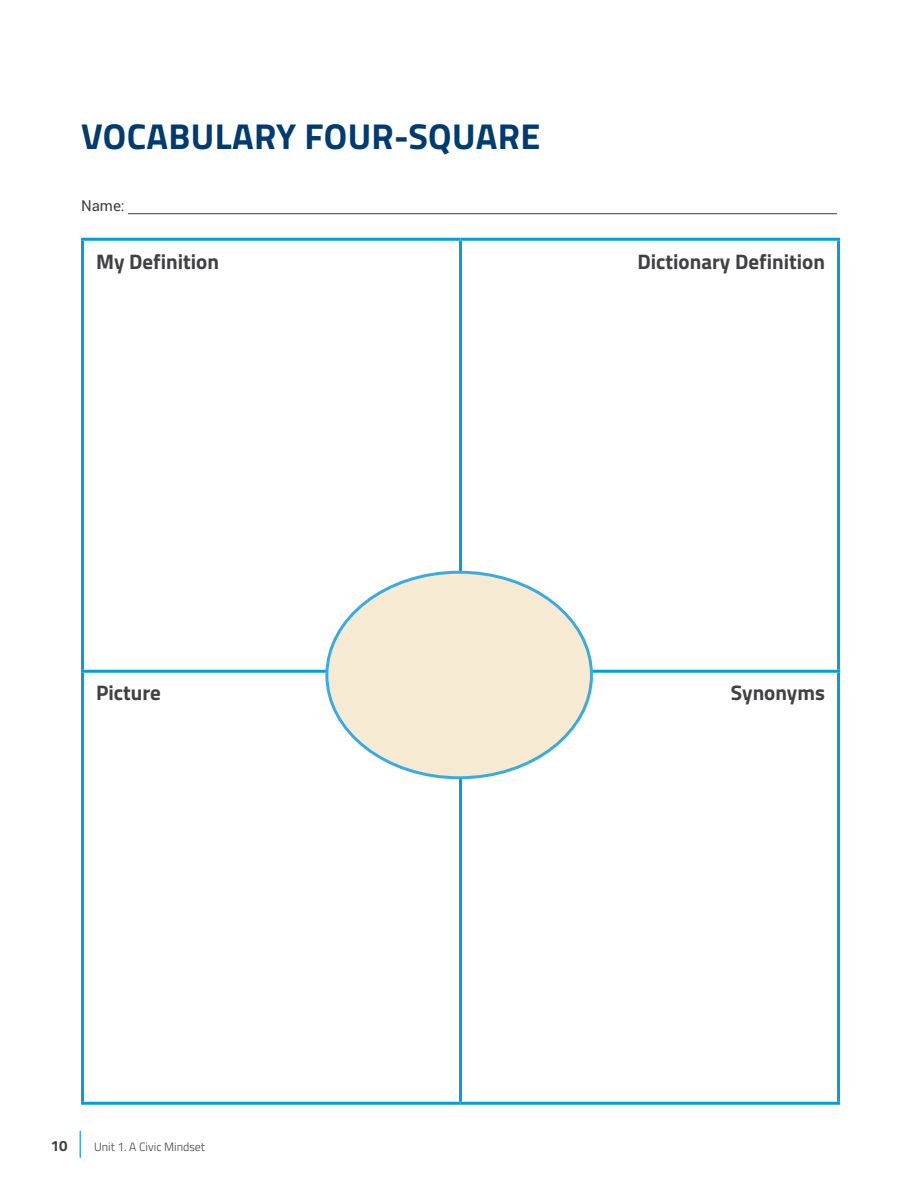
<style>
.page{position:relative;width:918px;height:1188px;background:#fff}
.page>*{position:absolute;margin:0;border:0;box-sizing:border-box;transform-origin:0 0}
.t1{font:700 36px "Titillium";letter-spacing:.01em;color:#003b71}
.t2{font:700 21px "Titillium";color:#414042}
.t3{font:15px "Roboto";color:#414042}
.t4{font:700 15px "Titillium";color:#414042}
.t5{font:300 12px "Titillium";color:#414042}
</style>
<div class="page">
<svg style="left:80px;top:1131px;width:1px;height:27px"></svg>
<hr style="left:460px;top:238px;width:380px;height:3px;background:#00a0df">
<hr style="left:837px;top:241px;width:3px;height:429px;background:#00a0df">
<hr style="left:460px;top:670px;width:380px;height:3px;background:#00a0df">
<hr style="left:837px;top:673px;width:3px;height:429px;background:#00a0df">
<hr style="left:460px;top:1102px;width:380px;height:3px;background:#00a0df">
<hr style="left:81px;top:238px;width:379px;height:3px;background:#00a0df">
<hr style="left:81px;top:241px;width:3px;height:429px;background:#00a0df">
<hr style="left:459px;top:241px;width:3px;height:429px;background:#00a0df">
<hr style="left:81px;top:670px;width:379px;height:3px;background:#00a0df">
<hr style="left:81px;top:673px;width:3px;height:429px;background:#00a0df">
<hr style="left:459px;top:673px;width:3px;height:429px;background:#00a0df">
<hr style="left:81px;top:1102px;width:379px;height:3px;background:#00a0df">
<div style="left:327px;top:572px;width:264px;height:206px;background:#f6ebd2;border-radius:50%"></div>
<hr style="left:128px;top:213px;width:709px;height:1px;background:#414042">
<h1 class="t1" style="left:81px;top:108px;width:461px">VOCABULARY FOUR-SQUARE</h1>
<p class="t3" style="left:81px;top:195px;width:45px">Name:</p>
<p class="t2" style="left:96px;top:245px;width:125px">My Definition</p>
<p class="t2" style="left:637px;top:245px;width:189px">Dictionary Definition</p>
<p class="t2" style="left:96px;top:677px;width:66px">Picture</p>
<p class="t2" style="left:731px;top:677px;width:96px">Synonyms</p>
<p class="t4" style="left:51px;top:1135px;width:18px">10</p>
<p class="t5" style="left:94px;top:1138px;width:113px">Unit 1. A Civic Mindset</p>
</div>
